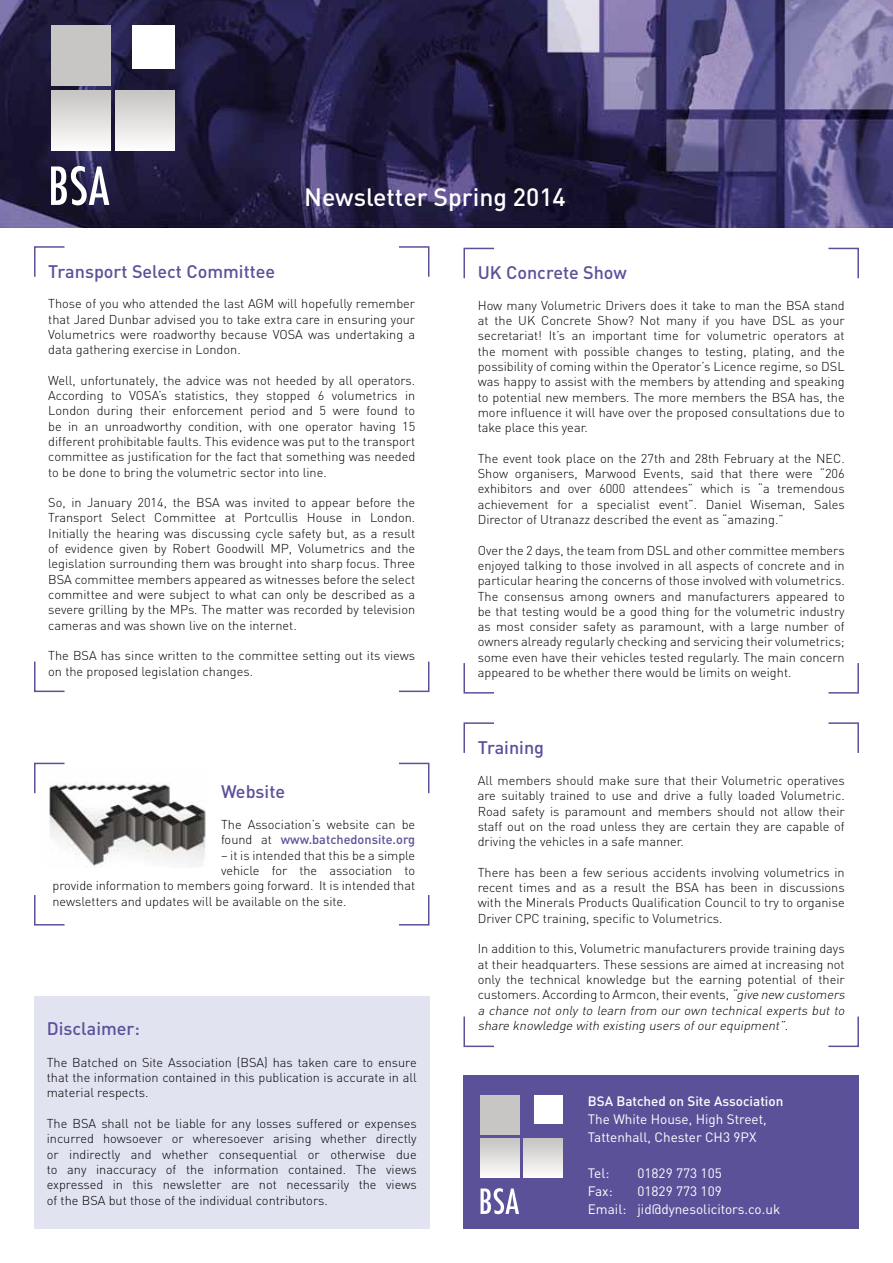
<style>
.page{position:relative;width:893px;height:1263px;background:#fff}
.page>*{position:absolute;margin:0;border:0;box-sizing:border-box;transform-origin:0 0}
.t1{font:500 24.75px "DIN";color:#fff}
.t2{font:500 18px "DIN";color:#5b5199}
.t3{font:13.5px/18px "DIN";color:#fff}
.t4{font:500 13.5px "DIN";color:#fff}
.t5{font:300 12.75px/15.3px "DIN";color:#000;text-align:justify}
.s1{font-weight:500;color:#5b5199}
.s2{font-style:italic}
</style>
<div class="page">
<img style="left:0;top:0;width:893px;height:227px">
<div style="left:34px;top:996px;width:395px;height:233px;background:#e1e3f1"></div>
<div style="left:463px;top:1076px;width:396px;height:153px;background:#5b5199"></div>
<svg style="left:51px;top:166px;width:58px;height:39px"></svg>
<div style="left:132px;top:26px;width:43px;height:43px;background:#fff"></div>
<div style="left:51px;top:26px;width:59px;height:59px;background:#c8c6c4"></div>
<div style="left:51px;top:91px;width:59px;height:59px;background:linear-gradient(to bottom,#c6c4c2,#fefdfd)"></div>
<div style="left:116px;top:91px;width:59px;height:59px;background:linear-gradient(to bottom,#c6c4c2,#fefdfd)"></div>
<svg style="left:480px;top:1188px;width:39px;height:26px"></svg>
<div style="left:534px;top:1095px;width:28px;height:29px;background:#fff"></div>
<div style="left:480px;top:1095px;width:40px;height:40px;background:#c8c6c4"></div>
<div style="left:480px;top:1138px;width:40px;height:39px;background:linear-gradient(to bottom,#c5c3c1,#fdfcfc)"></div>
<div style="left:523px;top:1138px;width:39px;height:39px;background:linear-gradient(to bottom,#c5c3c1,#fdfcfc)"></div>
<svg style="left:34px;top:762px;width:396px;height:164px"></svg>
<img style="left:43px;top:766px;width:165px;height:101px">
<svg style="left:463px;top:722px;width:396px;height:326px"></svg>
<h1 class="t1" style="left:304px;top:181px;width:263px">Newsletter Spring 2014</h1>
<h2 class="t2" style="left:48px;top:260px;width:229px">Transport Select Committee</h2>
<p class="t5" style="left:48px;top:296px;width:368px">Those of you who attended the last AGM will hopefully remember that Jared Dunbar advised you to take extra care in ensuring your Volumetrics were roadworthy because VOSA was undertaking a data gathering exercise in London.</p>
<p class="t5" style="left:48px;top:372px;width:368px">Well, unfortunately, the advice was not heeded by all operators.<br>According to VOSA’s statistics, they stopped 6 volumetrics in London during their enforcement period and 5 were found to be in an unroadworthy condition, with one operator having 15 different prohibitable faults. This evidence was put to the transport committee as justification for the fact that something was needed to be done to bring the volumetric sector into line.</p>
<p class="t5" style="left:48px;top:495px;width:368px">So, in January 2014, the BSA was invited to appear before the Transport Select Committee at Portcullis House in London.<br>Initially the hearing was discussing cycle safety but, as a result of evidence given by Robert Goodwill MP, Volumetrics and the legislation surrounding them was brought into sharp focus. Three BSA committee members appeared as witnesses before the select committee and were subject to what can only be described as a severe grilling by the MPs. The matter was recorded by television cameras and was shown live on the internet.</p>
<p class="t5" style="left:48px;top:648px;width:368px">The BSA has since written to the committee setting out its views on the proposed legislation changes.</p>
<h2 class="t2" style="left:221px;top:779px;width:66px">Website</h2>
<p class="t5" style="left:221px;top:817px;width:196px">The Association’s website can be found at <span class="s1">www.batchedonsite.org</span></p>
<p class="t5" style="left:221px;top:847px;width:196px">– it is intended that this be a simple</p>
<p class="t5" style="left:221px;top:862px;width:196px">vehicle for the association to</p>
<p class="t5" style="left:53px;top:878px;width:364px">provide information to members going forward. It is intended that</p>
<p class="t5" style="left:53px;top:893px;width:295px">newsletters and updates will be available on the site.</p>
<h2 class="t2" style="left:47px;top:1017px;width:95px">Disclaimer:</h2>
<p class="t5" style="left:47px;top:1054px;width:371px">The Batched on Site Association (BSA) has taken care to ensure that the information contained in this publication is accurate in all material respects.</p>
<p class="t5" style="left:47px;top:1116px;width:371px">The BSA shall not be liable for any losses suffered or expenses incurred howsoever or wheresoever arising whether directly or indirectly and whether consequential or otherwise due to any inaccuracy of the information contained. The views expressed in this newsletter are not necessarily the views of the BSA but those of the individual contributors.</p>
<h2 class="t2" style="left:478px;top:261px;width:151px">UK Concrete Show</h2>
<p class="t5" style="left:478px;top:297px;width:368px">How many Volumetric Drivers does it take to man the BSA stand at the UK Concrete Show? Not many if you have DSL as your secretariat! It’s an important time for volumetric operators at the moment with possible changes to testing, plating, and the possibility of coming within the Operator’s Licence regime, so DSL was happy to assist with the members by attending and speaking to potential new members. The more members the BSA has, the more influence it will have over the proposed consultations due to take place this year.</p>
<p class="t5" style="left:478px;top:450px;width:368px">The event took place on the 27th and 28th February at the NEC.<br>Show organisers, Marwood Events, said that there were “206 exhibitors and over 6000 attendees” which is “a tremendous achievement for a specialist event”. Daniel Wiseman, Sales Director of Utranazz described the event as “amazing.”</p>
<p class="t5" style="left:478px;top:542px;width:368px">Over the 2 days, the team from DSL and other committee members enjoyed talking to those involved in all aspects of concrete and in particular hearing the concerns of those involved with volumetrics.<br>The consensus among owners and manufacturers appeared to be that testing would be a good thing for the volumetric industry as most consider safety as paramount, with a large number of owners already regularly checking and servicing their volumetrics; some even have their vehicles tested regularly. The main concern appeared to be whether there would be limits on weight.</p>
<h2 class="t2" style="left:478px;top:736px;width:68px">Training</h2>
<p class="t5" style="left:478px;top:773px;width:368px">All members should make sure that their Volumetric operatives are suitably trained to use and drive a fully loaded Volumetric.<br>Road safety is paramount and members should not allow their staff out on the road unless they are certain they are capable of driving the vehicles in a safe manner.</p>
<p class="t5" style="left:478px;top:864px;width:368px">There has been a few serious accidents involving volumetrics in recent times and as a result the BSA has been in discussions with the Minerals Products Qualification Council to try to organise Driver CPC training, specific to Volumetrics.</p>
<p class="t5" style="left:478px;top:941px;width:371px;text-align:left">In addition to this, Volumetric manufacturers provide training days at their headquarters. These sessions are aimed at increasing not only the technical knowledge but the earning potential of their customers. According to Armcon, their events, <span class="s2">“give new customers a chance not only to learn from our own technical experts but to share knowledge with existing users ofour equipment”.</span></p>
<p class="t4" style="left:588px;top:1093px;width:197px">BSA Batched on Site Association</p>
<p class="t3" style="left:588px;top:1110px;width:180px">The White House, High Street,<br>Tattenhall, Chester CH3 9PX</p>
<p class="t3" style="left:588px;top:1164px;width:23px">Tel:</p>
<p class="t3" style="left:637px;top:1164px;width:86px">01829 773 105</p>
<p class="t3" style="left:588px;top:1182px;width:26px">Fax:</p>
<p class="t3" style="left:588px;top:1182px;width:194px;text-indent:50px">01829 773 109<br>Email: jid@dynesolicitors.co.uk</p>
</div>
